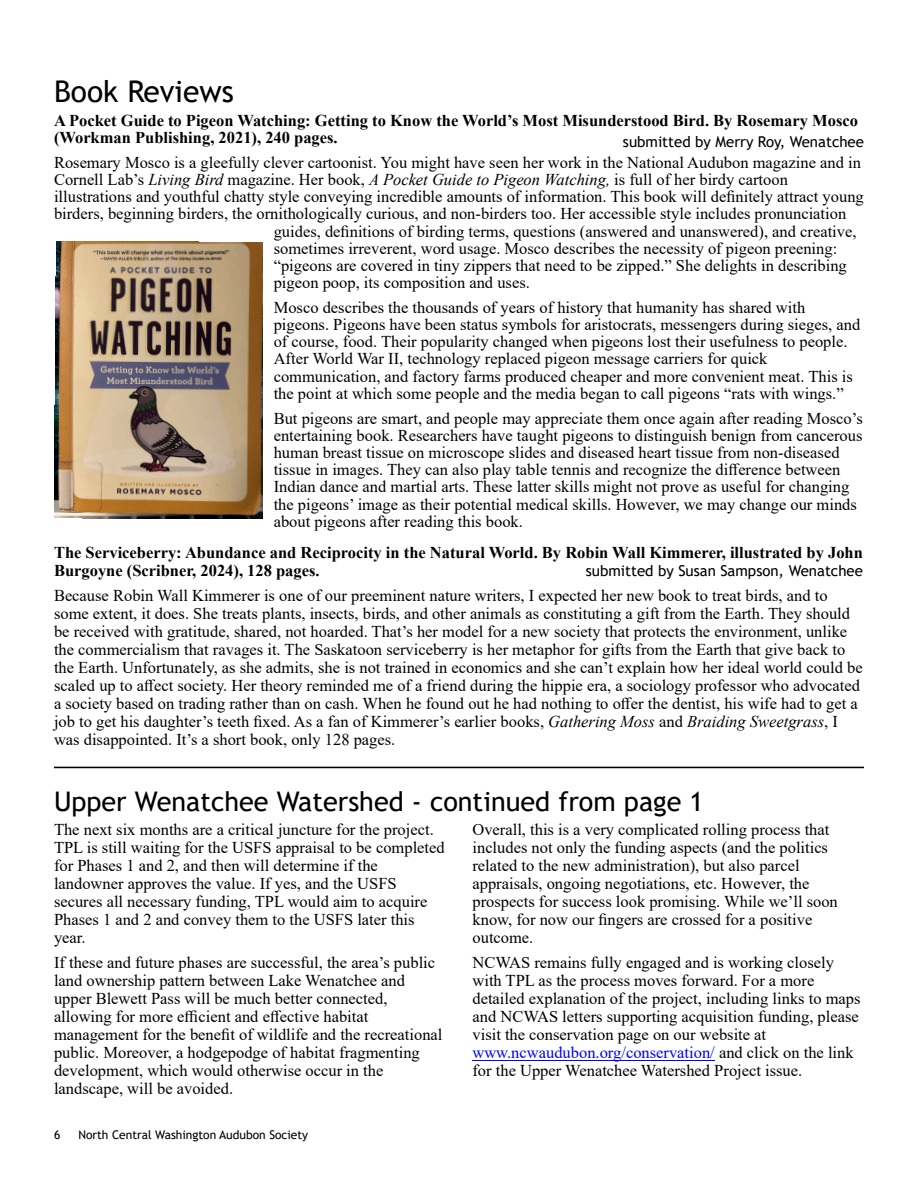
<style>
.page{position:relative;width:918px;height:1188px;background:#fff}
.page>*{position:absolute;margin:0;border:0;box-sizing:border-box;transform-origin:0 0}
.t1{font:30px "Trebuchet MS";color:#000}
.t2{font:27px "Trebuchet MS";color:#000}
.t3{font:16.5px/18px "Times New Roman";color:#000}
.t4{font:700 16.5px/17.2px "Times New Roman";color:#000}
.t5{font:15px "Trebuchet MS";color:#000}
.t6{font:12px "Trebuchet MS";color:#000}
.s1{font-style:italic}
.s2{color:#00f}
</style>
<div class="page">
<img style="left:54px;top:241px;width:209px;height:278px">
<hr style="left:54px;top:767px;width:810px;height:1px;background:#000">
<hr style="left:472px;top:1060px;width:243px;height:1px;background:#00f">
<h1 class="t1" style="left:54px;top:80px;width:182px">Book Reviews</h1>
<p class="t4" style="left:54px;top:113px;width:806px">A Pocket Guide to Pigeon Watching: Getting to Know the World’s Most Misunderstood Bird. By Rosemary Mosco (Workman Publishing, 2021), 240 pages.</p>
<p class="t3" style="left:54px;top:155px;width:808px">Rosemary Mosco is a gleefully clever cartoonist. You might have seen her work in the National Audubon magazine and in</p>
<p class="t3" style="left:54px;top:172px;width:735px">Cornell Lab’s <span class="s1">Living Bird</span> magazine. Her book, <span class="s1">A Pocket Guide to Pigeon Watching,</span> is full of her birdy cartoon</p>
<p class="t3" style="left:54px;top:189px;width:811px">illustrations and youthful chatty style conveying incredible amounts of information. This book will definitely attract young</p>
<p class="t3" style="left:54px;top:206px;width:794px">birders, beginning birders, the ornithologically curious, and non-birders too. Her accessible style includes pronunciation</p>
<p class="t3" style="left:274px;top:224px;width:584px">guides, definitions of birding terms, questions (answered and unanswered), and creative,</p>
<p class="t3" style="left:274px;top:241px;width:565px">sometimes irreverent, word usage. Mosco describes the necessity of pigeon preening:</p>
<p class="t3" style="left:274px;top:258px;width:575px">“pigeons are covered in tiny zippers that need to be zipped.” She delights in describing</p>
<p class="t3" style="left:274px;top:275px;width:258px">pigeon poop, its composition and uses.</p>
<p class="t3" style="left:274px;top:300px;width:588px;line-height:17.2px">Mosco describes the thousands of years of history that humanity has shared with pigeons. Pigeons have been status symbols for aristocrats, messengers during sieges, and of course, food. Their popularity changed when pigeons lost their usefulness to people.<br>After World War II, technology replaced pigeon message carriers for quick communication, and factory farms produced cheaper and more convenient meat. This is the point at which some people and the media began to call pigeons “rats with wings.”</p>
<p class="t3" style="left:274px;top:411px;width:591px;line-height:17.2px">But pigeons are smart, and people may appreciate them once again after reading Mosco’s entertaining book. Researchers have taught pigeons to distinguish benign from cancerous human breast tissue on microscope slides and diseased heart tissue from non-diseased tissue in images. They can also play table tennis and recognize the difference between Indian dance and martial arts. These latter skills might not prove as useful for changing the pigeons’ image as their potential medical skills. However, we may change our minds about pigeons after reading this book.</p>
<p class="t5" style="left:586px;top:565px;width:279px">submitted by Susan Sampson, Wenatchee</p>
<p class="t5" style="left:623px;top:136px;width:243px">submitted by Merry Roy, Wenatchee</p>
<p class="t4" style="left:54px;top:545px;width:810px;line-height:18px">The Serviceberry: Abundance and Reciprocity in the Natural World. By Robin Wall Kimmerer, illustrated by John<br>Burgoyne (Scribner, 2024), 128 pages.</p>
<p class="t3" style="left:54px;top:588px;width:810px">Because Robin Wall Kimmerer is one of our preeminent nature writers, I expected her new book to treat birds, and to some extent, it does. She treats plants, insects, birds, and other animals as constituting a gift from the Earth. They should be received with gratitude, shared, not hoarded. That’s her model for a new society that protects the environment, unlike the commercialism that ravages it. The Saskatoon serviceberry is her metaphor for gifts from the Earth that give back to the Earth. Unfortunately, as she admits, she is not trained in economics and she can’t explain how her ideal world could be scaled up to affect society. Her theory reminded me of a friend during the hippie era, a sociology professor who advocated a society based on trading rather than on cash. When he found out he had nothing to offer the dentist, his wife had to get a job to get his daughter’s teeth fixed. As a fan of Kimmerer’s earlier books, <span class="s1">Gathering Moss</span> and <span class="s1">Braiding Sweetgrass</span>, I was disappointed. It’s a short book, only 128 pages.</p>
<h2 class="t2" style="left:54px;top:791px;width:651px">Upper Wenatchee Watershed - continued from page 1</h2>
<p class="t3" style="left:54px;top:822px;width:392px">The next six months are a critical juncture for the project.<br>TPL is still waiting for the USFS appraisal to be completed for Phases 1 and 2, and then will determine if the landowner approves the value. If yes, and the USFS secures all necessary funding, TPL would aim to acquire Phases 1 and 2 and convey them to the USFS later this year.</p>
<p class="t3" style="left:54px;top:955px;width:390px">If these and future phases are successful, the area’s public land ownership pattern between Lake Wenatchee and upper Blewett Pass will be much better connected, allowing for more efficient and effective habitat management for the benefit of wildlife and the recreational public. Moreover, a hodgepodge of habitat fragmenting development, which would otherwise occur in the landscape, will be avoided.</p>
<p class="t6" style="left:54px;top:1130px;width:8px">6</p>
<p class="t6" style="left:78px;top:1130px;width:231px">North Central Washington Audubon Society</p>
<p class="t3" style="left:472px;top:822px;width:367px">Overall, this is a very complicated rolling process that includes not only the funding aspects (and the politics related to the new administration), but also parcel appraisals, ongoing negotiations, etc. However, the prospects for success look promising. While we’ll soon know, for now our fingers are crossed for a positive outcome.</p>
<p class="t3" style="left:472px;top:955px;width:390px">NCWAS remains fully engaged and is working closely with TPL as the process moves forward. For a more detailed explanation of the project, including links to maps and NCWAS letters supporting acquisition funding, please visit the conservation page on our website at <span class="s2">www.ncwaudubon.org/conservation/</span> and click on the link for the Upper Wenatchee Watershed Project issue.</p>
</div>
